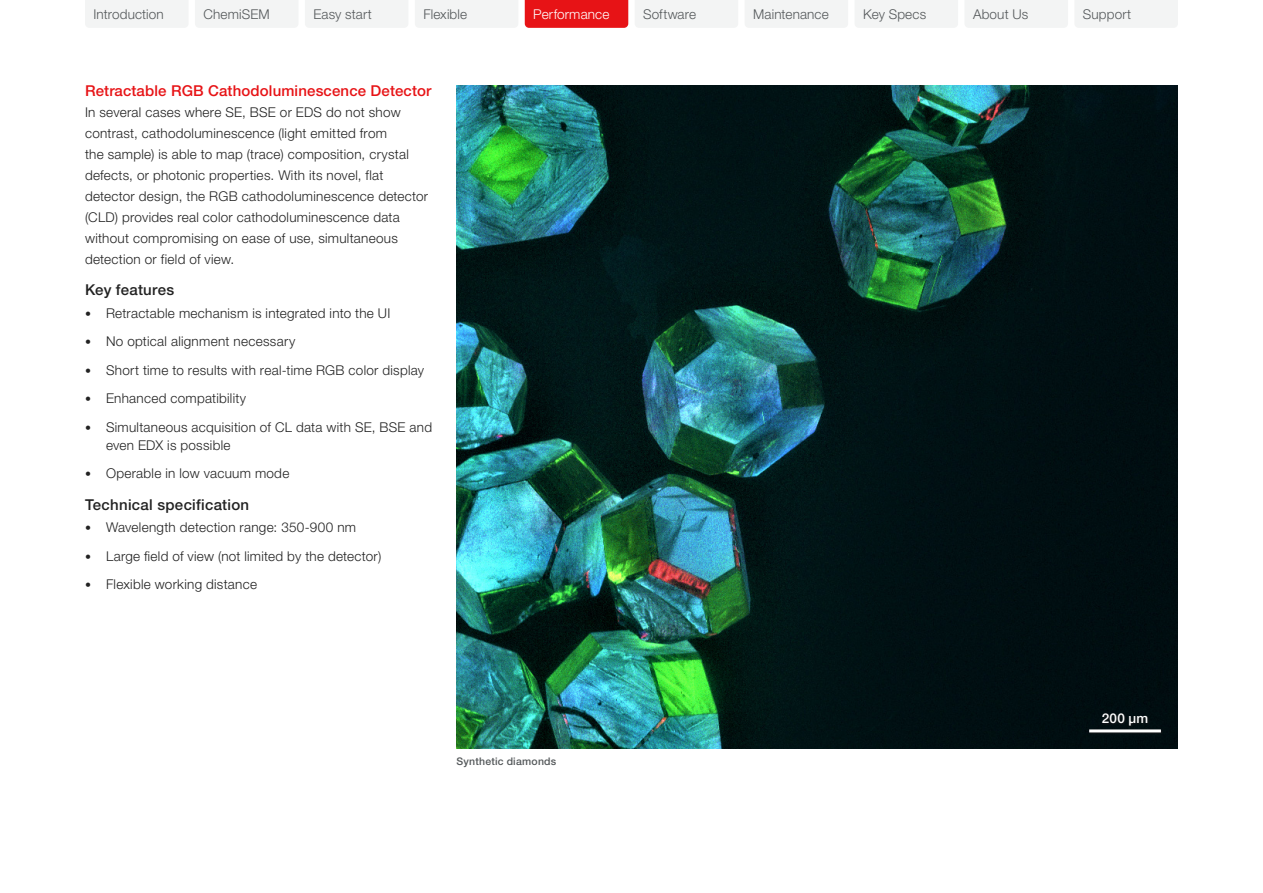
<style>
.page{position:relative;width:1263px;height:893px;background:#fff}
.page>*{position:absolute;margin:0;border:0;box-sizing:border-box;transform-origin:0 0}
.t1{font:500 15px "Helvetica Neue LTW1 G";letter-spacing:.01em;color:#e71316}
.t2{font:500 15px "Helvetica Neue LTW1 G";letter-spacing:.02em;color:#222}
.t3{font:300 13.5px/21px "Helvetica Neue LTW1 G";letter-spacing:.02em;color:#222}
.t4{font:300 13.5px "Helvetica Neue LTW1 G";letter-spacing:.01em;color:#54585a}
.t5{font:300 13.5px "Helvetica Neue LTW1 G";letter-spacing:.01em;color:#fff}
.t6{font:500 13.5px "Helvetica Neue LTW1 G";color:#fff}
.t7{font:500 10.5px "Helvetica Neue LT Pro";letter-spacing:.02em;color:#54585a}
.s1{font-size:12px}
</style>
<div class="page">
<img style="left:456px;top:85px;width:722px;height:664px">
<div style="left:1088px;top:713px;width:75px;height:22px;background:#231f20;opacity:.75"></div>
<hr style="left:1089px;top:729px;width:72px;height:3px;background:#fff">
<div style="left:85px;top:0;width:103px;height:28px;background:#f3f4f4"></div>
<div style="left:195px;top:0;width:103px;height:28px;background:#f3f4f4"></div>
<div style="left:305px;top:0;width:103px;height:28px;background:#f3f4f4"></div>
<div style="left:415px;top:0;width:103px;height:28px;background:#f3f4f4"></div>
<div style="left:525px;top:0;width:103px;height:28px;background:#e71316"></div>
<div style="left:635px;top:0;width:103px;height:28px;background:#f3f4f4"></div>
<div style="left:745px;top:0;width:103px;height:28px;background:#f3f4f4"></div>
<div style="left:855px;top:0;width:103px;height:28px;background:#f3f4f4"></div>
<div style="left:965px;top:0;width:103px;height:28px;background:#f3f4f4"></div>
<div style="left:1075px;top:0;width:103px;height:28px;background:#f3f4f4"></div>
<p class="t4" style="left:94px;top:6px;width:72px">Introduction</p>
<p class="t4" style="left:203px;top:6px;width:68px">ChemiSEM</p>
<p class="t4" style="left:313px;top:6px;width:60px">Easy start</p>
<p class="t4" style="left:423px;top:6px;width:45px">Flexible</p>
<p class="t5" style="left:533px;top:6px;width:78px">Performance</p>
<p class="t4" style="left:643px;top:6px;width:54px">Software</p>
<p class="t4" style="left:753px;top:6px;width:77px">Maintenance</p>
<p class="t4" style="left:863px;top:6px;width:65px">Key Specs</p>
<p class="t4" style="left:973px;top:6px;width:57px">About Us</p>
<p class="t4" style="left:1083px;top:6px;width:50px">Support</p>
<p class="t1" style="left:85px;top:81px;width:348px">Retractable RGB Cathodoluminescence Detector</p>
<p class="t3" style="left:85px;top:101px;width:345px">In several cases where SE, BSE or EDS do not show contrast, cathodoluminescence (light emitted from<br>the sample) is able to map (trace) composition, crystal defects, or photonic properties. With its novel, flat detector design, the RGB cathodoluminescence detector (CLD) provides real color cathodoluminescence data without compromising on ease of use, simultaneous detection or field of view.</p>
<p class="t2" style="left:85px;top:281px;width:91px">Key features</p>
<p class="t3" style="left:85px;top:302px;width:307px"><span class="s1">•</span> Retractable mechanism is integrated into the UI</p>
<p class="t3" style="left:85px;top:331px;width:212px"><span class="s1">•</span> No optical alignment necessary</p>
<p class="t3" style="left:85px;top:359px;width:341px"><span class="s1">•</span> Short time to results with real-time RGB color display</p>
<p class="t3" style="left:85px;top:388px;width:163px"><span class="s1">•</span> Enhanced compatibility</p>
<p class="t3" style="left:106px;top:418px;width:328px;line-height:18px;text-indent:-21px"><span class="s1">•</span> Simultaneous acquisition of CL data with SE, BSE and even EDX is possible</p>
<p class="t3" style="left:85px;top:463px;width:206px"><span class="s1">•</span> Operable in low vacuum mode</p>
<p class="t2" style="left:85px;top:495px;width:166px">Technical specification</p>
<p class="t3" style="left:85px;top:517px;width:273px"><span class="s1">•</span> Wavelength detection range: 350-900 nm</p>
<p class="t3" style="left:85px;top:545px;width:298px"><span class="s1">•</span> Large field of view (not limited by the detector)</p>
<p class="t3" style="left:85px;top:574px;width:174px"><span class="s1">•</span> Flexible working distance</p>
<p class="t7" style="left:456px;top:755px;width:101px">Synthetic diamonds</p>
<p class="t6" style="left:1102px;top:710px;width:48px">200 μm</p>
</div>
